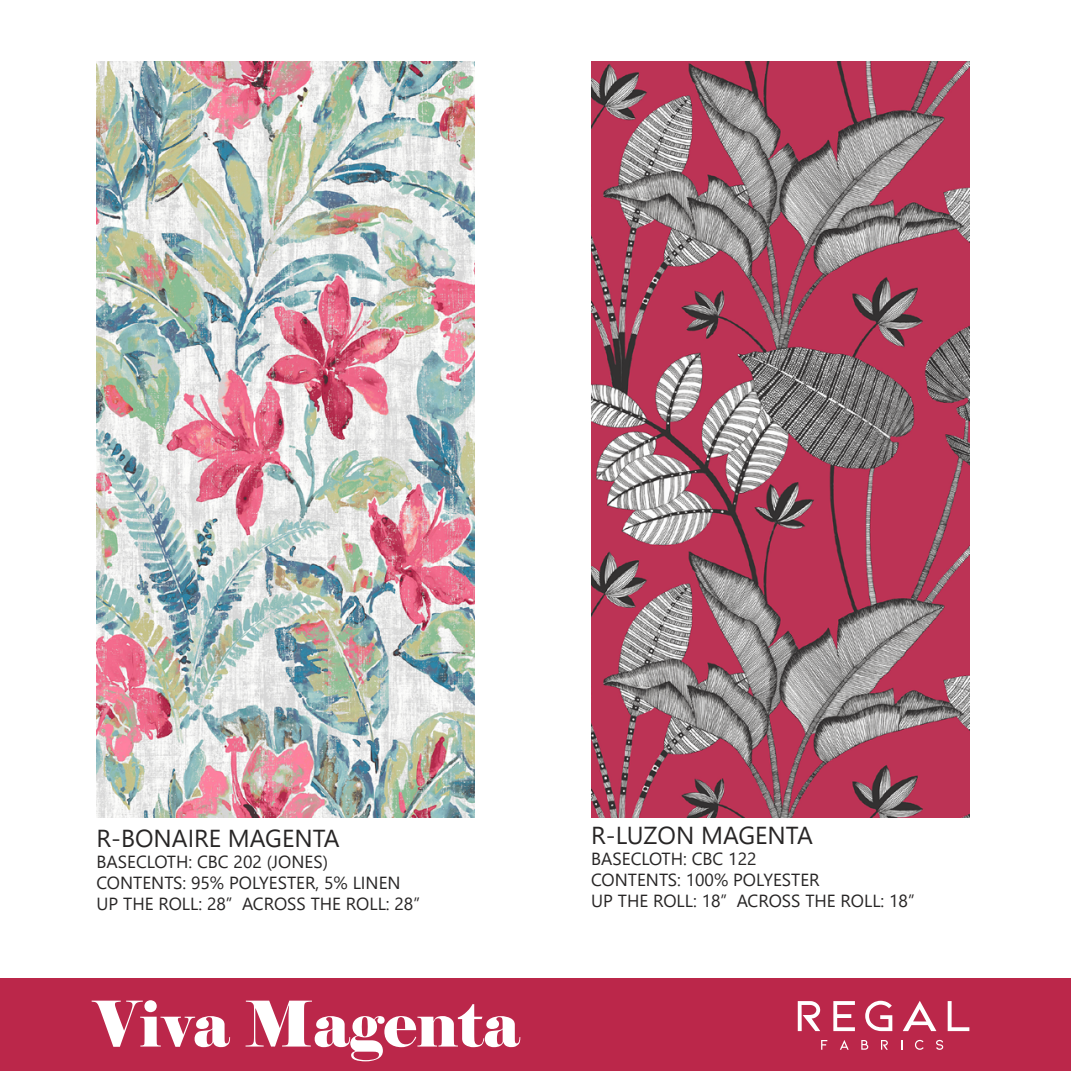
<style>
.page{position:relative;width:1071px;height:1071px;background:#fff}
.page>*{position:absolute;margin:0;border:0;box-sizing:border-box;transform-origin:0 0}
.t1{font:63px "Elephant";color:#fff}
.t2{font:24.5px "Segoe UI";color:#272525}
.t3{font:17.5px/21px "Segoe UI";color:#272525}
</style>
<div class="page">
<img style="left:97px;top:62px;width:378px;height:756px">
<img style="left:591px;top:62px;width:378px;height:756px">
<div style="left:0;top:978px;width:1071px;height:93px;background:#bb274a"></div>
<svg style="left:798px;top:1001px;width:22px;height:30px"></svg>
<svg style="left:833px;top:1001px;width:22px;height:30px"></svg>
<svg style="left:865px;top:1001px;width:27px;height:30px"></svg>
<svg style="left:903px;top:1001px;width:33px;height:30px"></svg>
<svg style="left:948px;top:1001px;width:21px;height:30px"></svg>
<svg style="left:821px;top:1040px;width:6px;height:10px"></svg>
<svg style="left:840px;top:1040px;width:9px;height:10px"></svg>
<svg style="left:861px;top:1040px;width:7px;height:10px"></svg>
<svg style="left:881px;top:1040px;width:7px;height:10px"></svg>
<svg style="left:915px;top:1040px;width:9px;height:10px"></svg>
<svg style="left:936px;top:1040px;width:7px;height:10px"></svg>
<h2 class="t2" style="left:97px;top:815px;width:245px">R-BONAIRE MAGENTA</h2>
<p class="t3" style="left:97px;top:850px;width:325px">BASECLOTH: CBC 202 (JONES)<br>CONTENTS: 95% POLYESTER, 5% LINEN<br>UP THE ROLL: 28” ACROSS THE ROLL: 28”</p>
<h1 class="t1" style="left:93px;top:985px;width:428px">Viva Magenta</h1>
<h2 class="t2" style="left:591px;top:813px;width:223px">R-LUZON MAGENTA</h2>
<p class="t3" style="left:591px;top:847px;width:325px">BASECLOTH: CBC 122<br>CONTENTS: 100% POLYESTER<br>UP THE ROLL: 18” ACROSS THE ROLL: 18”</p>
</div>
